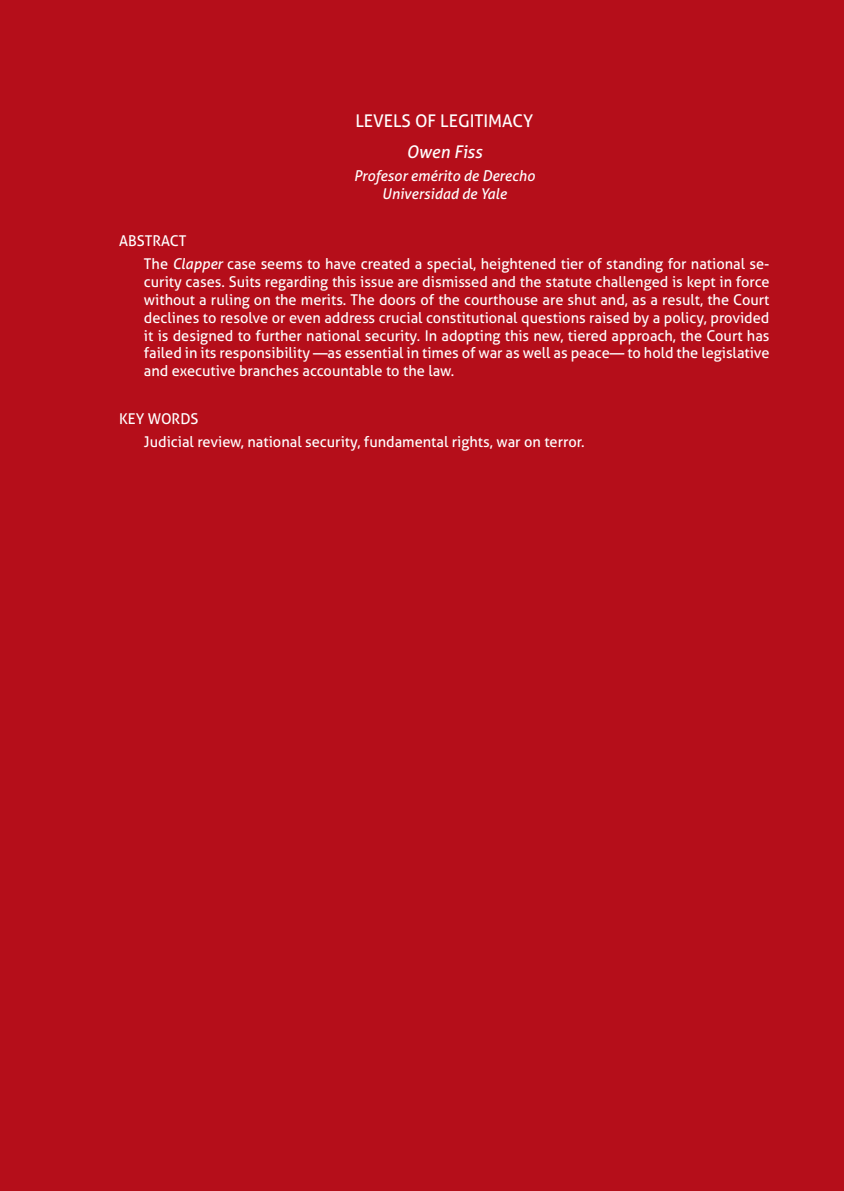
<style>
.page{position:relative;width:844px;height:1191px;background:#fff}
.page>*{position:absolute;margin:0;border:0;box-sizing:border-box;transform-origin:0 0}
.Resumen_título_inglé{font:17.5px "Aller";color:#fff}
.Resumen_autor{font:italic 17.5px "Aller";color:#fff}
.Resumen_texto{font:14.88px/17.8px "Aller";color:#fff;text-align:justify}
.Resumen_cargo{font:italic 14.88px "Aller";color:#fff}
.Resumen_cargo_con{font:italic 14.88px "Aller";color:#fff}
.Resumen_titular{font:14.88px "Aller";color:#fff}
.s1{font-style:italic}
</style>
<div class="page">
<div style="left:0;top:0;width:843px;height:1191px;background:#b50e1a"></div>
<p class="Resumen_título_inglé" style="left:355px;top:110px;width:179px">LEVELS OF LEGITIMACY</p>
<p class="Resumen_autor" style="left:406px;top:141px;width:77px">Owen Fiss</p>
<p class="Resumen_cargo" style="left:353px;top:166px;width:183px">Profesor emérito de Derecho</p>
<p class="Resumen_cargo_con" style="left:381px;top:184px;width:127px">Universidad de Yale</p>
<p class="Resumen_titular" style="left:119px;top:232px;width:69px">ABSTRACT</p>
<p class="Resumen_texto" style="left:144px;top:255px;width:627px">The <span class="s1">Clapper</span> case seems to have created a special, heightened tier of standing for national se&shy;curity cases. Suits regarding this issue are dismissed and the statute challenged is kept in force without a ruling on the merits. The doors of the courthouse are shut and, as a result, the Court declines to resolve or even address crucial constitutional questions raised by a policy, provided it is designed to further national security. In adopting this new, tiered approach, the Court has failed in its responsibility —as essential in times of war as well as peace— to hold the legislative and executive branches accountable to the law.</p>
<p class="Resumen_titular" style="left:119px;top:409px;width:81px">KEY WORDS</p>
<p class="Resumen_texto" style="left:144px;top:432px;width:442px">Judicial review, national security, fundamental rights, war on terror.</p>
</div>
